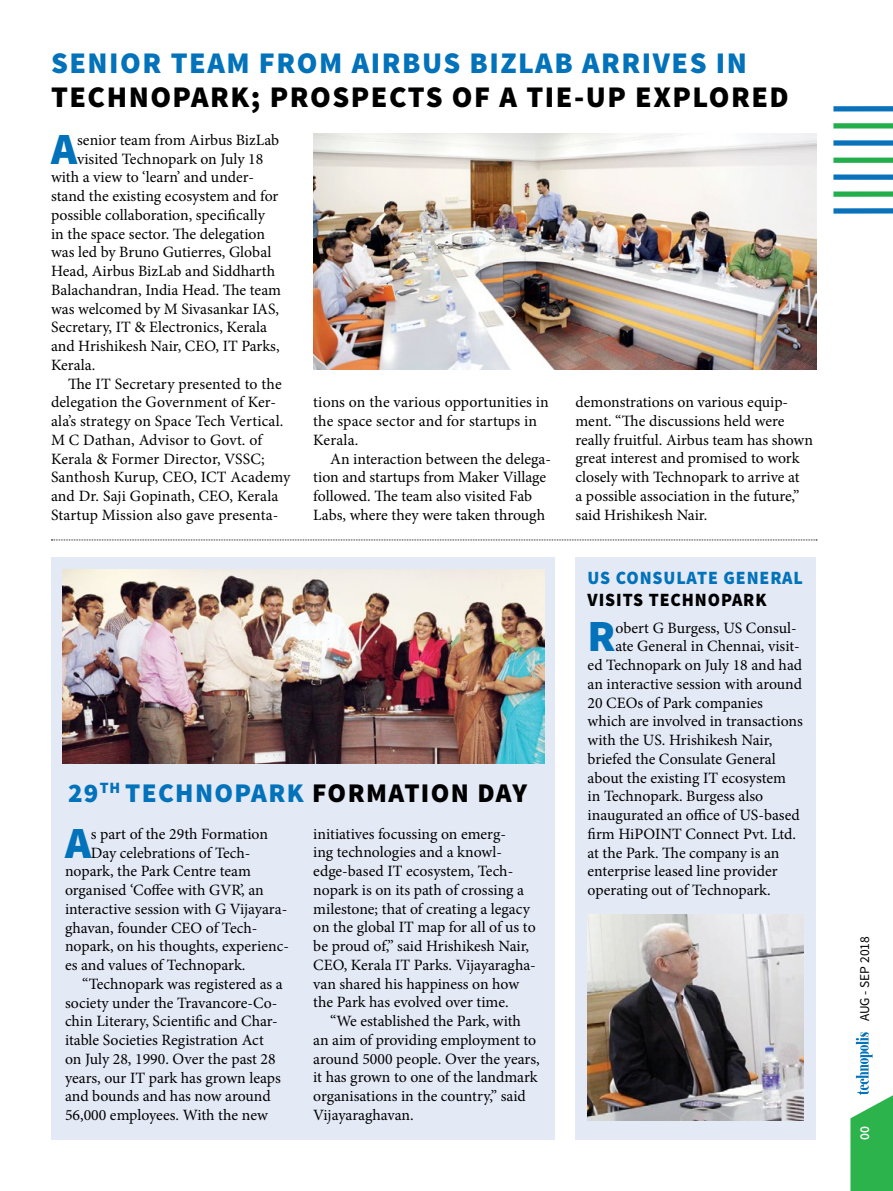
<style>
.page{position:relative;width:893px;height:1191px;background:#fff}
.page>*{position:absolute;margin:0;border:0;box-sizing:border-box;transform-origin:0 0}
.t1{font:900 44.55px "Source Sans Pro";color:#0272ba}
.t2{font:900 30px "Source Sans Pro";letter-spacing:.05em;color:#000}
.t3{font:900 30px "Source Sans Pro";letter-spacing:.05em;color:#0272ba}
.t4{font:900 27px "Source Sans Pro";letter-spacing:.05em;color:#0272ba}
.t5{font:900 18.75px "Source Sans Pro";letter-spacing:.05em;color:#0272ba;scale:.95 1}
.t6{font:900 18.75px "Source Sans Pro";letter-spacing:.05em;color:#000;scale:.95 1}
.t7{font:15.75px/18.8px "Minion Pro";color:#000}
.t8{font:13.5px "Source Sans Pro";color:#000}
.t9{font:600 13.5px "Source Sans Pro";color:#fff}
.s1{color:#000}
</style>
<div class="page">
<div style="left:51px;top:557px;width:503px;height:583px;background:#e4e9f6"></div>
<svg style="left:850px;top:1032px;width:43px;height:159px"></svg>
<svg style="left:833px;top:106px;width:60px;height:108px"></svg>
<svg style="left:51px;top:539px;width:766px;height:1px"></svg>
<img style="left:313px;top:134px;width:503px;height:235px">
<img style="left:63px;top:570px;width:482px;height:193px">
<div style="left:575px;top:557px;width:241px;height:583px;background:#e4e9f6"></div>
<img style="left:588px;top:914px;width:215px;height:206px">
<h2 class="t3" style="left:51px;top:44px;width:697px">SENIOR TEAM FROM AIRBUS BIZLAB ARRIVES IN</h2>
<h2 class="t2" style="left:51px;top:77px;width:739px">TECHNOPARK; PROSPECTS OF A TIE-UP EXPLORED</h2>
<h1 class="t1" style="left:51px;top:120px;width:28px">A</h1>
<p class="t7" style="left:77px;top:130px;width:204px">senior team from Airbus BizLab</p>
<p class="t7" style="left:77px;top:149px;width:188px">visited Technopark on July 18</p>
<p class="t7" style="left:51px;top:168px;width:204px">with a view to ‘learn’ and under-</p>
<p class="t7" style="left:51px;top:187px;width:229px">stand the existing ecosystem and for</p>
<p class="t7" style="left:51px;top:205px;width:215px">possible collaboration, specifically</p>
<p class="t7" style="left:51px;top:224px;width:216px">in the space sector. The delegation</p>
<p class="t7" style="left:51px;top:243px;width:222px">was led by Bruno Gutierres, Global</p>
<p class="t7" style="left:51px;top:262px;width:226px">Head, Airbus BizLab and Siddharth</p>
<p class="t7" style="left:51px;top:280px;width:232px">Balachandran, India Head. The team</p>
<p class="t7" style="left:51px;top:299px;width:230px">was welcomed by M Sivasankar IAS,</p>
<p class="t7" style="left:51px;top:318px;width:218px">Secretary, IT &amp; Electronics, Kerala</p>
<p class="t7" style="left:51px;top:337px;width:230px">and Hrishikesh Nair, CEO, IT Parks,</p>
<p class="t7" style="left:51px;top:355px;width:46px">Kerala.</p>
<p class="t7" style="left:68px;top:374px;width:215px">The IT Secretary presented to the</p>
<p class="t7" style="left:51px;top:393px;width:227px">delegation the Government of Ker-</p>
<p class="t7" style="left:51px;top:412px;width:234px">ala’s strategy on Space Tech Vertical.</p>
<p class="t7" style="left:51px;top:430px;width:213px">M C Dathan, Advisor to Govt. of</p>
<p class="t7" style="left:51px;top:449px;width:215px">Kerala &amp; Former Director, VSSC;</p>
<p class="t7" style="left:51px;top:468px;width:241px">Santhosh Kurup, CEO, ICT Academy</p>
<p class="t7" style="left:51px;top:487px;width:229px">and Dr. Saji Gopinath, CEO, Kerala</p>
<p class="t7" style="left:51px;top:505px;width:229px">Startup Mission also gave presenta-</p>
<p class="t7" style="left:313px;top:393px;width:237px">tions on the various opportunities in the space sector and for startups in<br>Kerala.</p>
<p class="t7" style="left:313px;top:449px;width:239px;text-indent:17px">An interaction between the delega&shy;tion and startups from Maker Village followed. The team also visited Fab Labs, where they were taken through</p>
<h3 class="t4" style="left:68px;top:775px;width:461px">29<sup>TH</sup> TECHNOPARK <span class="s1">FORMATION DAY</span></h3>
<h1 class="t1" style="left:65px;top:813px;width:28px">A</h1>
<p class="t7" style="left:91px;top:824px;width:179px">s part of the 29th Formation</p>
<p class="t7" style="left:91px;top:843px;width:161px">Day celebrations of Tech-</p>
<p class="t7" style="left:65px;top:862px;width:187px">nopark, the Park Centre team</p>
<p class="t7" style="left:65px;top:880px;width:200px">organised ‘Coffee with GVR’, an</p>
<p class="t7" style="left:65px;top:899px;width:224px">interactive session with G Vijayara-</p>
<p class="t7" style="left:65px;top:918px;width:194px">ghavan, founder CEO of Tech-</p>
<p class="t7" style="left:65px;top:937px;width:225px">nopark, on his thoughts, experienc-</p>
<p class="t7" style="left:65px;top:955px;width:182px">es and values of Technopark.</p>
<p class="t7" style="left:82px;top:974px;width:202px">“Technopark was registered as a</p>
<p class="t7" style="left:65px;top:993px;width:214px">society under the Travancore-Co-</p>
<p class="t7" style="left:65px;top:1012px;width:214px">chin Literary, Scientific and Char-</p>
<p class="t7" style="left:65px;top:1030px;width:200px">itable Societies Registration Act</p>
<p class="t7" style="left:65px;top:1049px;width:212px">on July 28, 1990. Over the past 28</p>
<p class="t7" style="left:65px;top:1068px;width:217px">years, our IT park has grown leaps</p>
<p class="t7" style="left:65px;top:1087px;width:207px">and bounds and has now around</p>
<p class="t7" style="left:65px;top:1105px;width:204px">56,000 employees. With the new</p>
<p class="t7" style="left:313px;top:824px;width:224px">initiatives focussing on emerg-<br>ing technologies and a knowl&shy;edge-based IT ecosystem, Tech&shy;nopark is on its path of crossing a milestone; that of creating a legacy on the global IT map for all of us to be proud of,” said Hrishikesh Nair,<br>CEO, Kerala IT Parks. Vijayaragha&shy;van shared his happiness on how the Park has evolved over time.</p>
<p class="t7" style="left:313px;top:1012px;width:228px;text-indent:17px">“We established the Park, with an aim of providing employment to around 5000 people. Over the years, it has grown to one of the landmark organisations in the country,” said<br>Vijayaraghavan.</p>
<p class="t7" style="left:575px;top:393px;width:239px">demonstrations on various equip&shy;ment. “The discussions held were really fruitful. Airbus team has shown great interest and promised to work closely with Technopark to arrive at<br>a possible association in the future,” said Hrishikesh Nair.</p>
<p class="t5" style="left:588px;top:565px;width:228px">US CONSULATE GENERAL</p>
<p class="t6" style="left:588px;top:587px;width:190px">VISITS TECHNOPARK</p>
<h1 class="t1" style="left:588px;top:607px;width:30px">R</h1>
<p class="t7" style="left:615px;top:618px;width:183px">obert G Burgess, US Consul-</p>
<p class="t7" style="left:615px;top:637px;width:186px">ate General in Chennai, visit-</p>
<p class="t7" style="left:588px;top:655px;width:216px">ed Technopark on July 18 and had</p>
<p class="t7" style="left:588px;top:674px;width:216px">an interactive session with around</p>
<p class="t7" style="left:588px;top:693px;width:177px">20 CEOs of Park companies</p>
<p class="t7" style="left:588px;top:712px;width:217px">which are involved in transactions</p>
<p class="t7" style="left:588px;top:730px;width:186px">with the US. Hrishikesh Nair,</p>
<p class="t7" style="left:588px;top:749px;width:190px">briefed the Consulate General</p>
<p class="t7" style="left:588px;top:768px;width:200px">about the existing IT ecosystem</p>
<p class="t7" style="left:588px;top:787px;width:177px">in Technopark. Burgess also</p>
<p class="t7" style="left:588px;top:805px;width:214px">inaugurated an office of US-based</p>
<p class="t7" style="left:588px;top:824px;width:210px">firm HiPOINT Connect Pvt. Ltd.</p>
<p class="t7" style="left:588px;top:843px;width:193px">at the Park. The company is an</p>
<p class="t7" style="left:588px;top:862px;width:191px">enterprise leased line provider</p>
<p class="t7" style="left:588px;top:880px;width:185px">operating out of Technopark.</p>
<p class="t8" style="left:856px;top:1021px;width:87px;rotate:-90deg">AUG - SEP 2018</p>
<p class="t9" style="left:856px;top:1140px;width:15px;rotate:-90deg">00</p>
</div>
